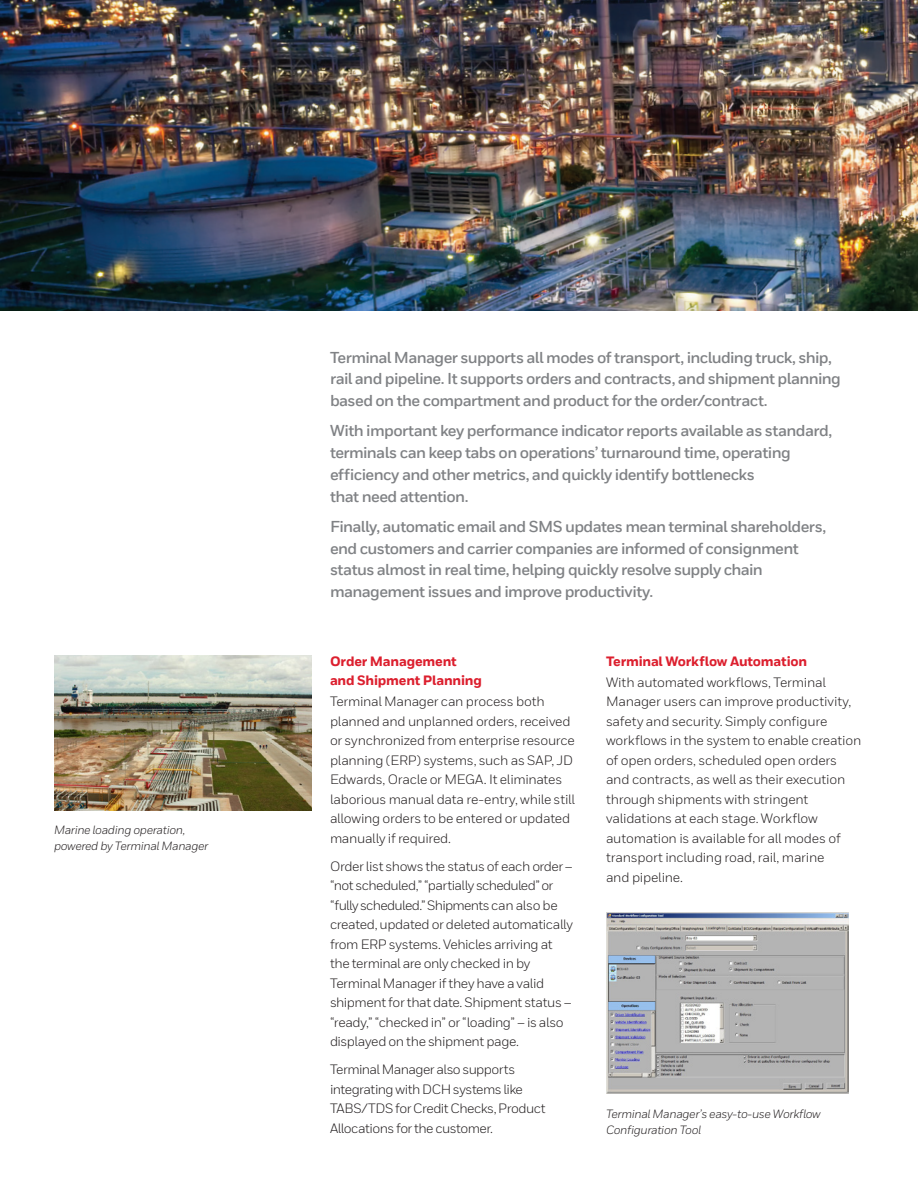
<style>
.page{position:relative;width:918px;height:1188px;background:#fff}
.page>*{position:absolute;margin:0;border:0;box-sizing:border-box;transform-origin:0 0}
._10_Inside__Body_Tex{font:700 15.75px/21.8px "Honeywell Sans TT";letter-spacing:-.04em;color:#808285}
._10_Inside__Body_Tex-2{font:13.5px/19.5px "Honeywell Sans TT";letter-spacing:-.02em;color:#231f20}
._10_Inside__Body_Tex-3{font:13.5px/19.5px "Honeywell Sans TT";letter-spacing:-.04em;color:#231f20}
.Body_Bold{font:800 13.5px/19.5px "Honeywell Sans TT";letter-spacing:-.015em;color:#dc1f2e}
.t1{font:italic 12px/16.5px "Honeywell Sans";letter-spacing:-.03em;color:#231f20}
</style>
<div class="page">
<img style="left:0;top:0;width:918px;height:310px">
<img style="left:54px;top:656px;width:258px;height:154px">
<img style="left:606px;top:912px;width:242px;height:182px">
<p class="t1" style="left:54px;top:821px;width:156px">Marine loading operation, powered by Terminal Manager</p>
<p class="_10_Inside__Body_Tex" style="left:330px;top:347px;width:513px">Terminal Manager supports all modes of transport, including truck, ship, rail and pipeline. It supports orders and contracts, and shipment planning based on the compartment and product for the order/contract.</p>
<p class="_10_Inside__Body_Tex" style="left:330px;top:420px;width:504px">With important key performance indicator reports available as standard, terminals can keep tabs on operations’ turnaround time, operating efficiency and other metrics, and quickly identify bottlenecks<br>that need attention.</p>
<p class="_10_Inside__Body_Tex" style="left:330px;top:516px;width:498px">Finally, automatic email and SMS updates mean terminal shareholders, end customers and carrier companies are informed of consignment status almost in real time, helping quickly resolve supply chain management issues and improve productivity.</p>
<p class="Body_Bold" style="left:330px;top:652px;width:153px">Order Management and Shipment Planning</p>
<p class="_10_Inside__Body_Tex-2" style="left:330px;top:692px;width:246px">Terminal Manager can process both planned and unplanned orders, received or synchronized from enterprise resource planning (ERP) systems, such as SAP, JD Edwards, Oracle or MEGA. It eliminates laborious manual data re-entry, while still allowing orders to be entered or updated manually if required.</p>
<p class="_10_Inside__Body_Tex-2" style="left:330px;top:856px;width:245px">Order list shows the status of each order – “not scheduled,” “partially scheduled” or “fully scheduled.” Shipments can also be created, updated or deleted automatically from ERP systems. Vehicles arriving at the terminal are only checked in by Terminal Manager if they have a valid shipment for that date. Shipment status – “ready,” “checked in” or “loading” – is also displayed on the shipment page.</p>
<p class="_10_Inside__Body_Tex-3" style="left:330px;top:1060px;width:217px">Terminal Manager also supports integrating with DCH systems like TABS/TDS for Credit Checks, Product Allocations for the customer.</p>
<p class="Body_Bold" style="left:606px;top:652px;width:203px">Terminal Workflow Automation</p>
<p class="_10_Inside__Body_Tex-2" style="left:606px;top:672px;width:257px">With automated workflows, Terminal Manager users can improve productivity, safety and security. Simply configure workflows in the system to enable creation of open orders, scheduled open orders and contracts, as well as their execution through shipments with stringent validations at each stage. Workflow automation is available for all modes of transport including road, rail, marine<br>and pipeline.</p>
<p class="t1" style="left:606px;top:1105px;width:216px">Terminal Manager’s easy-to-use Workflow<br>Configuration Tool</p>
</div>
